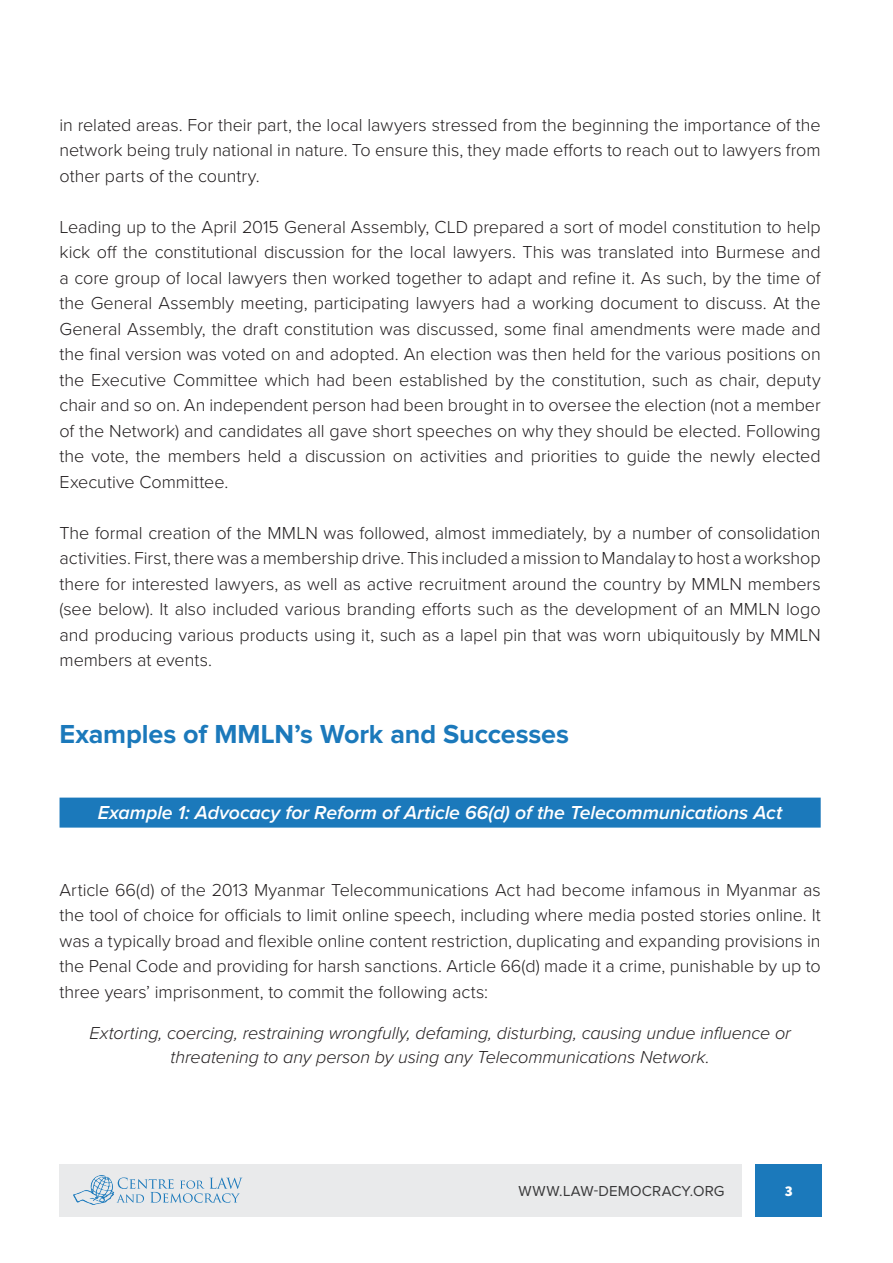
<style>
.page{position:relative;width:893px;height:1263px;background:#fff}
.page>*{position:absolute;margin:0;border:0;box-sizing:border-box;transform-origin:0 0}
.t1{font:700 27px "Proxima Nova";letter-spacing:-.005em;color:#1b79bb}
.t2{font:italic 600 19.5px "Proxima Nova";letter-spacing:-.005em;color:#fff}
.t3{font:300 18px/25.5px "Proxima Nova";letter-spacing:-.005em;color:#231f20;text-align:justify}
.t4{font:italic 300 18px/24px "Proxima Nova";letter-spacing:-.005em;color:#231f20;text-align:center}
.t5{font:15px "Proxima Nova";letter-spacing:.01em;color:#383839}
.t6{font:900 15px "Source Sans Pro";color:#fff}
</style>
<div class="page">
<div style="left:60px;top:1164px;width:682px;height:52px;background:#e9eaeb"></div>
<div style="left:755px;top:1164px;width:67px;height:52px;background:#1b79bb"></div>
<svg style="left:117px;top:1177px;width:125px;height:26px"></svg>
<img style="left:73px;top:1175px;width:44px;height:30px">
<div style="left:60px;top:798px;width:761px;height:30px;background:#1b79bb"></div>
<p class="t3" style="left:60px;top:111px;width:763px">in related areas. For their part, the local lawyers stressed from the beginning the importance of the network being truly national in nature. To ensure this, they made efforts to reach out to lawyers from other parts of the country.</p>
<p class="t3" style="left:60px;top:213px;width:763px">Leading up to the April 2015 General Assembly, CLD prepared a sort of model constitution to help kick off the constitutional discussion for the local lawyers. This was translated into Burmese and a core group of local lawyers then worked together to adapt and refine it. As such, by the time of the General Assembly meeting, participating lawyers had a working document to discuss. At the General Assembly, the draft constitution was discussed, some final amendments were made and the final version was voted on and adopted. An election was then held for the various positions on the Executive Committee which had been established by the constitution, such as chair, deputy chair and so on. An independent person had been brought in to oversee the election (not a member of the Network) and candidates all gave short speeches on why they should be elected. Following the vote, the members held a discussion on activities and priorities to guide the newly elected Executive Committee.</p>
<p class="t3" style="left:60px;top:519px;width:763px">The formal creation of the MMLN was followed, almost immediately, by a number of consolidation activities. First, there was a membership drive. This included a mission to Mandalay to host a workshop there for interested lawyers, as well as active recruitment around the country by MMLN members (see below). It also included various branding efforts such as the development of an MMLN logo and producing various products using it, such as a lapel pin that was worn ubiquitously by MMLN members at events.</p>
<h1 class="t1" style="left:60px;top:721px;width:511px">Examples of MMLN’s Work and Successes</h1>
<p class="t2" style="left:98px;top:798px;width:686px">Example 1: Advocacy for Reform of Article 66(d) of the Telecommunications Act</p>
<p class="t3" style="left:60px;top:876px;width:763px">Article 66(d) of the 2013 Myanmar Telecommunications Act had become infamous in Myanmar as the tool of choice for officials to limit online speech, including where media posted stories online. It was a typically broad and flexible online content restriction, duplicating and expanding provisions in the Penal Code and providing for harsh sanctions. Article 66(d) made it a crime, punishable by up to three years’ imprisonment, to commit the following acts:</p>
<p class="t4" style="left:89px;top:1020px;width:703px">Extorting, coercing, restraining wrongfully, defaming, disturbing, causing undue influence or threatening to any person by using any Telecommunications Network.</p>
<p class="t5" style="left:519px;top:1184px;width:207px">WWW.LAW-DEMOCRACY.ORG</p>
<p class="t6" style="left:785px;top:1180px;width:10px">3</p>
</div>
